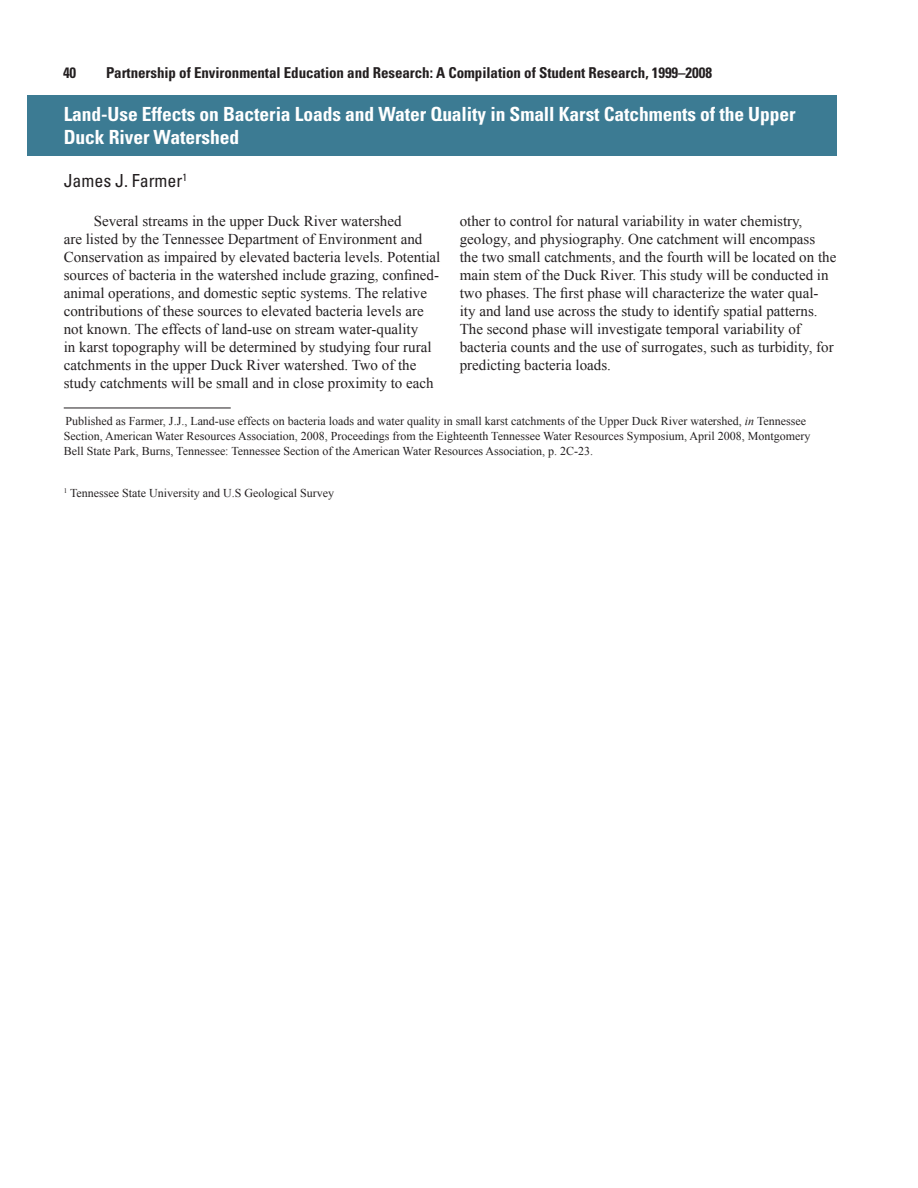
<style>
.page{position:relative;width:918px;height:1188px;background:#fff}
.page>*{position:absolute;margin:0;border:0;box-sizing:border-box;transform-origin:0 0}
.Heading_2{font:700 condensed 19.5px/22.5px "Univers";letter-spacing:-.005em;color:#fff}
.Heading_2-2{font:condensed 18px "Univers";letter-spacing:-.005em;color:#231f20}
.Body_Text{font:15px/18px "Times New Roman";color:#231f20}
.t1{font:700 condensed 15px "Univers";letter-spacing:-.005em;color:#231f20}
.Footnote{font:12px/15px "Times New Roman";color:#231f20}
.s1{font-style:italic}
</style>
<div class="page">
<div style="left:27px;top:95px;width:810px;height:61px;background:#3c7b93"></div>
<hr style="left:64px;top:408px;width:167px;height:1px;background:#231f20">
<p class="t1" style="left:63px;top:63px;width:15px">40</p>
<p class="t1" style="left:106px;top:63px;width:608px">Partnership of Environmental Education and Research: A Compilation of Student Research, 1999–2008</p>
<p class="Heading_2" style="left:64px;top:103px;width:733px">Land-Use Effects on Bacteria Loads and Water Quality in Small Karst Catchments of the Upper<br>Duck River Watershed</p>
<p class="Heading_2-2" style="left:64px;top:169px;width:125px">James J. Farmer<sup>1</sup></p>
<p class="Body_Text" style="left:64px;top:212px;width:378px;text-indent:30px">Several streams in the upper Duck River watershed<br>are listed by the Tennessee Department of Environment and Conservation as impaired by elevated bacteria levels. Potential sources of bacteria in the watershed include grazing, confined&shy;animal operations, and domestic septic systems. The relative contributions of these sources to elevated bacteria levels are not known. The effects of land-use on stream water-quality<br>in karst topography will be determined by studying four rural catchments in the upper Duck River watershed. Two of the study catchments will be small and in close proximity to each</p>
<p class="Body_Text" style="left:460px;top:212px;width:378px">other to control for natural variability in water chemistry, geology, and physiography. One catchment will encompass the two small catchments, and the fourth will be located on the main stem of the Duck River. This study will be conducted in two phases. The first phase will characterize the water qual&shy;ity and land use across the study to identify spatial patterns.<br>The second phase will investigate temporal variability of bacteria counts and the use of surrogates, such as turbidity, for predicting bacteria loads.</p>
<p class="Footnote" style="left:64px;top:413px;width:748px">Published as Farmer, J.J., Land-use effects on bacteria loads and water quality in small karst catchments of the Upper Duck River watershed, <span class="s1">in</span> Tennessee<br>Section, American Water Resources Association, 2008, Proceedings from the Eighteenth Tennessee Water Resources Symposium, April 2008, Montgomery<br>Bell State Park, Burns, Tennessee: Tennessee Section of the American Water Resources Association, p. 2C-23.</p>
<p class="Footnote" style="left:64px;top:485px;width:272px"><sup>1</sup> Tennessee State University and U.S Geological Survey</p>
</div>
